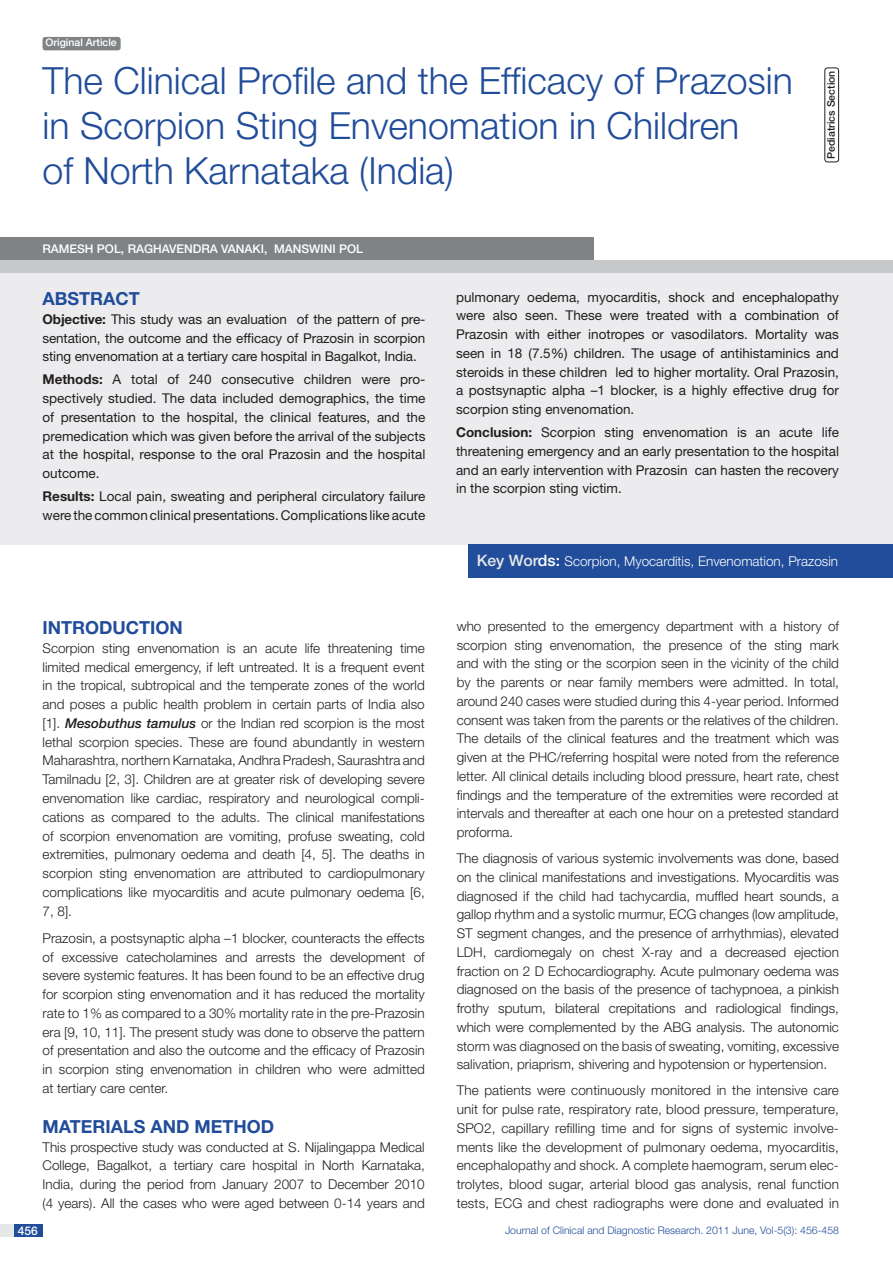
<style>
.page{position:relative;width:893px;height:1263px;background:#fff}
.page>*{position:absolute;margin:0;border:0;box-sizing:border-box;transform-origin:0 0}
.t1{font:300 37.5px/45px "Helvetica Neue";color:#214c99}
.t2{font:700 18px "Helvetica Neue";color:#214c99}
.t3{font:300 13.5px/18.8px "Helvetica Neue";color:#231f20;text-align:justify}
.t4{font:13.5px/18.8px "Helvetica Neue";color:#231f20;text-align:justify}
.t5{font:300 13.5px "Helvetica Neue";color:#fff}
.t6{font:500 12px "Helvetica Neue";color:#fff}
.t7{font:300 10.5px "Helvetica Neue";color:#214c99}
.t8{font:500 10.5px "Helvetica Neue";color:#231f20}
.t9{font:500 10.5px "Helvetica Neue";color:#fff}
.s1{color:#214d9a}
.s2{font-weight:700}
.s3{font-weight:500;font-style:italic}
.s4{font-weight:500;font-size:15.75px;color:#e6e7e9}
.s5{font-weight:500;font-size:15.75px}
</style>
<div class="page">
<div style="left:0;top:1224px;width:43px;height:13px;background:#e6e7e9"></div>
<div style="left:14px;top:1224px;width:29px;height:13px;background:#214c99"></div>
<div style="left:0;top:261px;width:893px;height:283px;background:#ececee"></div>
<div style="left:0;top:260px;width:893px;height:12px;background:#c7c8ca"></div>
<div style="left:468px;top:544px;width:425px;height:34px;background:#214d9a"></div>
<div style="left:0;top:237px;width:593px;height:23px;background:#808385"></div>
<div style="left:43px;top:37px;width:78px;height:13px;background:#808385;border-radius:3px"></div>
<div style="left:824px;top:68px;width:15px;height:94px;border:1px solid #231f20;border-radius:3px"></div>
<p class="t9" style="left:46px;top:36px;width:73px">ORIGINAL ARTICLE</p>
<h1 class="t1" style="left:43px;top:57px;width:752px">The Clinical Profile and the Efficacy of Prazosin in Scorpion Sting Envenomation in Children<br>of North Karnataka (India)</h1>
<p class="t6" style="left:43px;top:242px;width:322px">RAMESH POL, RAGHAVENDRA VANAKI, MANSWINI POL</p>
<p class="t8" style="left:825px;top:159px;width:90px;rotate:-90deg">PEDIATRICS SECTION</p>
<h2 class="t2" style="left:43px;top:288px;width:99px">ABST<span class="s1">RAC</span>T</h2>
<p class="t4" style="left:43px;top:309px;width:384px"><span class="s2">Objective:</span> This study was an evaluation of the pattern of pre&shy;sentation, the outcome and the efficacy of Prazosin in scorpion sting envenomation at a tertiary care hospital in Bagalkot, India.</p>
<p class="t4" style="left:43px;top:370px;width:384px"><span class="s2">Methods:</span> A total of 240 consecutive children were pro&shy;spectively studied. The data included demographics, the time of presentation to the hospital, the clinical features, and the premedication which was given before the arrival of the subjects at the hospital, response to the oral Prazosin and the hospital outcome.</p>
<p class="t4" style="left:43px;top:487px;width:384px"><span class="s2">Results:</span> Local pain, sweating and peripheral circulatory failure were the common clinical presentations. Complications like acute</p>
<h2 class="t2" style="left:43px;top:617px;width:142px">INTRODUCTION</h2>
<p class="t3" style="left:43px;top:638px;width:384px;text-align:left">Scorpion sting envenomation is an acute life threatening time limited medical emergency, if left untreated. It is a frequent event in the tropical, subtropical and the temperate zones of the world and poses a public health problem in certain parts of India also [1]. <span class="s3">Mesobuthus tamulus</span> or the Indian red scorpion is the most lethal scorpion species. These are found abundantly in western Maharashtra, northern Karnataka, Andhra Pradesh, Saurashtra and Tamilnadu [2, 3]. Children are at greater risk of developing severe envenomation like cardiac, respiratory and neurological compli&shy;cations as compared to the adults. The clinical manifestations of scorpion envenomation are vomiting, profuse sweating, cold extremities, pulmonary oedema and death [4, 5]. The deaths in scorpion sting envenomation are attributed to cardiopulmonary complications like myocarditis and acute pulmonary oedema [6, 7, 8].</p>
<p class="t3" style="left:43px;top:928px;width:384px">Prazosin, a postsynaptic alpha –1 blocker, counteracts the effects of excessive catecholamines and arrests the development of severe systemic features. It has been found to be an effective drug for scorpion sting envenomation and it has reduced the mortality rate to 1% as compared to a 30% mortality rate in the pre-Prazosin era [9, 10, 11]. The present study was done to observe the pattern of presentation and also the outcome and the efficacy of Prazosin in scorpion sting envenomation in children who were admitted at tertiary care center.</p>
<h2 class="t2" style="left:43px;top:1115px;width:233px">MATERIALS AND METHOD</h2>
<p class="t3" style="left:43px;top:1137px;width:384px">This prospective study was conducted at S. Nijalingappa Medical College, Bagalkot, a tertiary care hospital in North Karnataka, India, during the period from January 2007 to December 2010 (4 years). All the cases who were aged between 0-14 years and</p>
<p class="t4" style="left:456px;top:287px;width:384px">pulmonary oedema, myocarditis, shock and encephalopathy were also seen. These were treated with a combination of Prazosin with either inotropes or vasodilators. Mortality was seen in 18 (7.5%) children. The usage of antihistaminics and steroids in these children led to higher mortality. Oral Prazosin, a postsynaptic alpha –1 blocker, is a highly effective drug for scorpion sting envenomation.</p>
<p class="t4" style="left:456px;top:423px;width:384px"><span class="s2">Conclusion:</span> Scorpion sting envenomation is an acute life threatening emergency and an early presentation to the hospital and an early intervention with Prazosin can hasten the recovery in the scorpion sting victim.</p>
<p class="t5" style="left:477px;top:553px;width:363px"><span class="s4">KEY WOR</span><span class="s5">DS:</span> Scorpion, Myocarditis, Envenomation, Prazosin</p>
<p class="t3" style="left:457px;top:616px;width:384px">who presented to the emergency department with a history of scorpion sting envenomation, the presence of the sting mark and with the sting or the scorpion seen in the vicinity of the child by the parents or near family members were admitted. In total, around 240 cases were studied during this 4-year period. Informed consent was taken from the parents or the relatives of the children.<br>The details of the clinical features and the treatment which was given at the PHC/referring hospital were noted from the reference letter. All clinical details including blood pressure, heart rate, chest findings and the temperature of the extremities were recorded at intervals and thereafter at each one hour on a pretested standard proforma.</p>
<p class="t3" style="left:457px;top:848px;width:384px">The diagnosis of various systemic involvements was done, based on the clinical manifestations and investigations. Myocarditis was diagnosed if the child had tachycardia, muffled heart sounds, a gallop rhythm and a systolic murmur, ECG changes (low amplitude, ST segment changes, and the presence of arrhythmias), elevated LDH, cardiomegaly on chest X-ray and a decreased ejection fraction on 2 D Echocardiography. Acute pulmonary oedema was diagnosed on the basis of the presence of tachypnoea, a pinkish frothy sputum, bilateral crepitations and radiological findings, which were complemented by the ABG analysis. The autonomic storm was diagnosed on the basis of sweating, vomiting, excessive salivation, priaprism, shivering and hypotension or hypertension.</p>
<p class="t3" style="left:457px;top:1081px;width:384px;text-align:left">The patients were continuously monitored in the intensive care unit for pulse rate, respiratory rate, blood pressure, temperature, SPO2, capillary refilling time and for signs of systemic involve&shy;ments like the development of pulmonary oedema, myocarditis, encephalopathy and shock. A complete haemogram, serum elec&shy;trolytes, blood sugar, arterial blood gas analysis, renal function tests, ECG and chest radiographs were done and evaluated in</p>
<p class="t6" style="left:18px;top:1223px;width:22px">456</p>
<p class="t7" style="left:505px;top:1223px;width:336px">Journal of Clinical and Diagnostic Research. 2011 June, Vol-5(3): 456-458</p>
</div>
